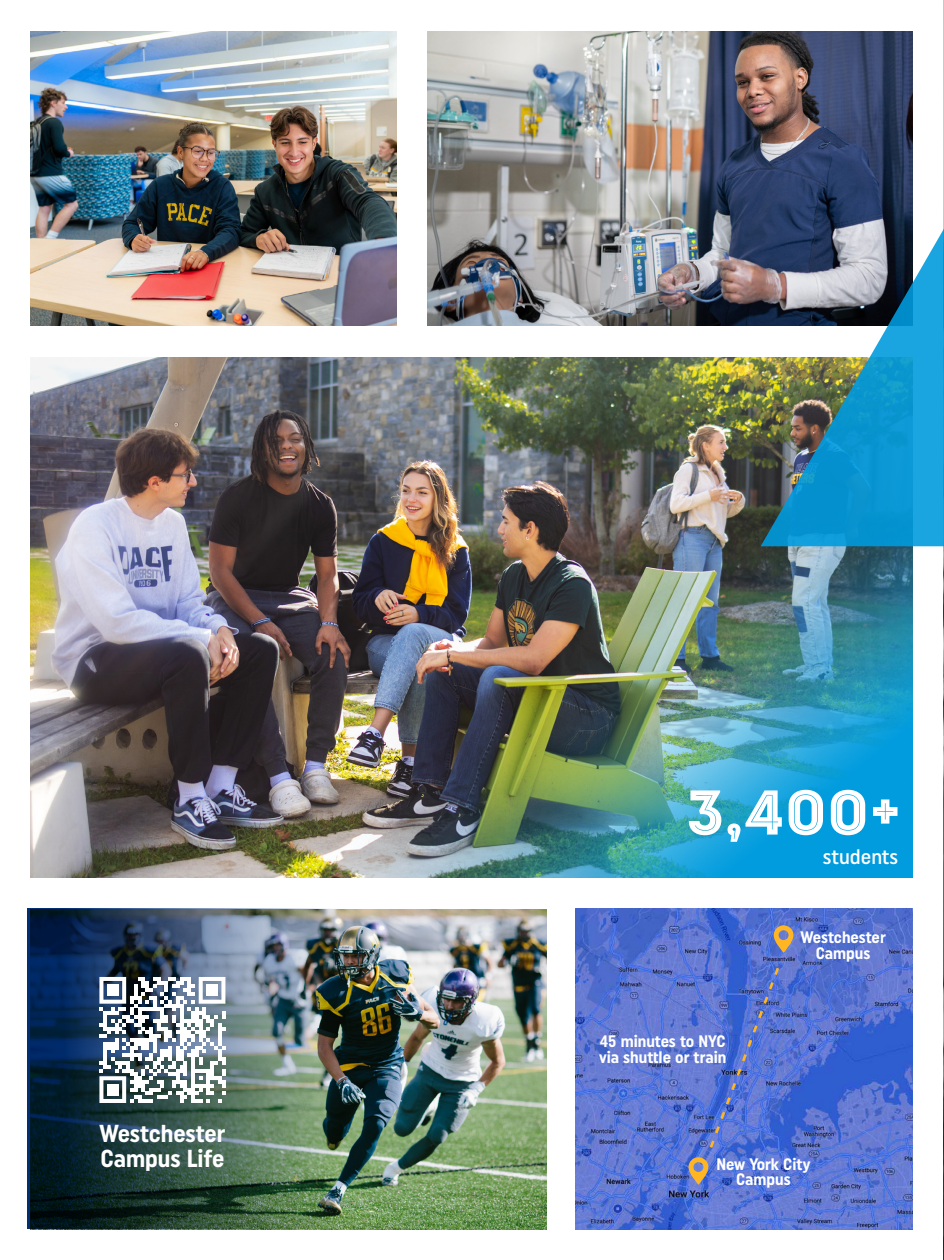
<style>
.page{position:relative;width:944px;height:1260px;background:#fff}
.page>*{position:absolute;margin:0;border:0;box-sizing:border-box;transform-origin:0 0}
.t1{font:63px "Intro Black Inline Alt";color:#fff}
.t2{font:700 condensed 24.5px/24.5px "Uniform";color:#fff}
.t3{font:500 condensed 21px "Uniform";color:#fff}
.t4{font:700 condensed 16.62px "Uniform";color:#fff}
</style>
<div class="page">
<img style="left:346px;top:909px;width:200px;height:320px">
<img style="left:28px;top:908px;width:318px;height:321px">
<img style="left:943px;top:1px;width:1px;height:31px">
<img style="left:428px;top:32px;width:333px;height:294px">
<img style="left:30px;top:32px;width:366px;height:294px">
<img style="left:575px;top:908px;width:337px;height:321px">
<img style="left:30px;top:357px;width:882px;height:520px">
<img style="left:761px;top:32px;width:183px;height:514px">
<img style="left:943px;top:494px;width:1px;height:765px">
<svg style="left:774px;top:925px;width:19px;height:27px"></svg>
<svg style="left:688px;top:1157px;width:20px;height:27px"></svg>
<svg style="left:707px;top:964px;width:74px;height:186px;background:#5370ce"></svg>
<svg style="left:99px;top:977px;width:126px;height:126px"></svg>
<div style="left:107px;top:984px;width:12px;height:12px;background:#fff"></div>
<div style="left:206px;top:984px;width:12px;height:12px;background:#fff"></div>
<div style="left:107px;top:1084px;width:12px;height:11px;background:#fff"></div>
<p class="t2" style="left:100px;top:1121px;width:127px">Westchester<br>Campus Life</p>
<p class="t1" style="left:686px;top:772px;width:217px">3,400+</p>
<p class="t3" style="left:823px;top:844px;width:77px">students</p>
<p class="t4" style="left:600px;top:1031px;width:127px">45 minutes to NYC</p>
<p class="t4" style="left:599px;top:1047px;width:129px">via shuttle or train</p>
<p class="t4" style="left:800px;top:927px;width:87px">Westchester</p>
<p class="t4" style="left:816px;top:943px;width:56px">Campus</p>
<p class="t4" style="left:716px;top:1154px;width:95px">New York City</p>
<p class="t4" style="left:736px;top:1169px;width:56px">Campus</p>
</div>
